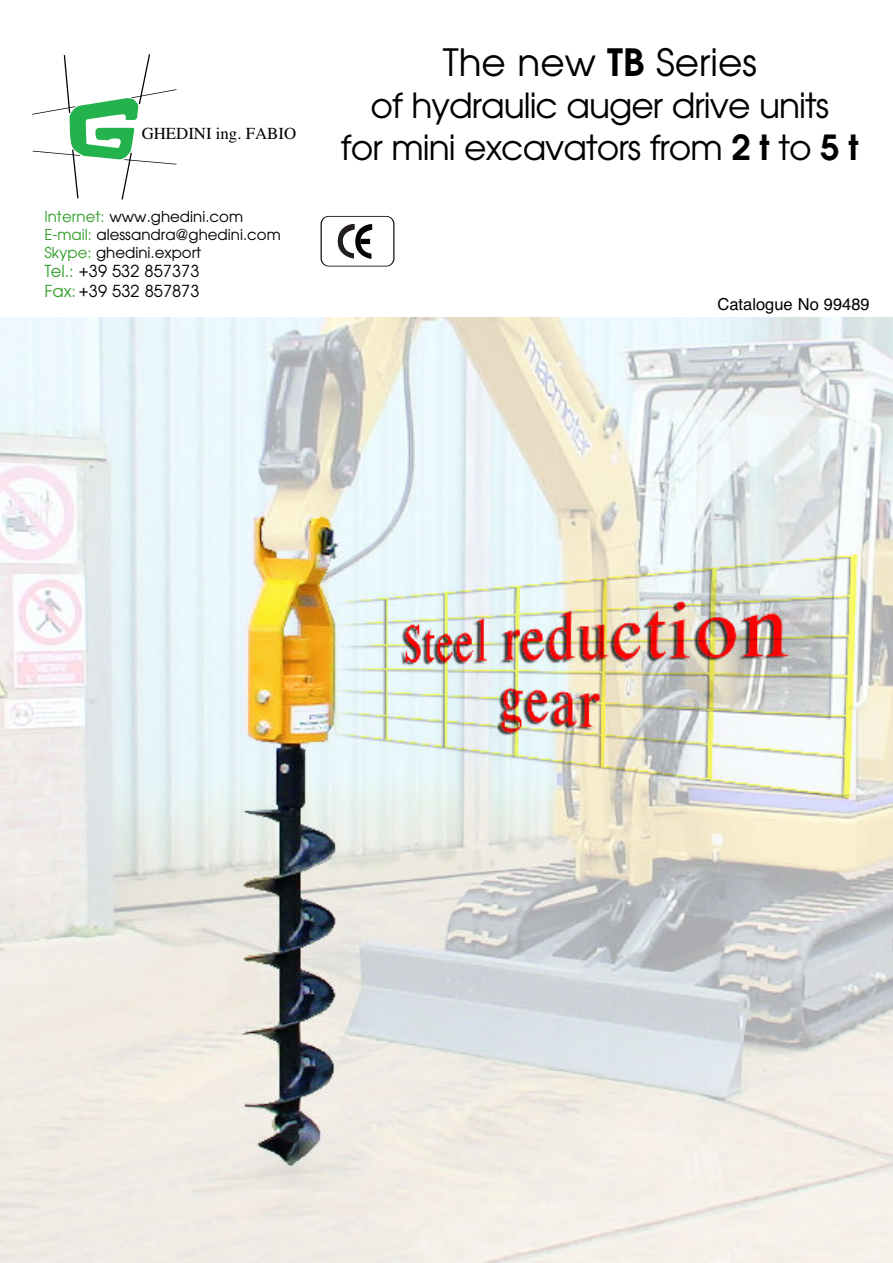
<style>
.page{position:relative;width:893px;height:1263px;background:#fff}
.page>*{position:absolute;margin:0;border:0;box-sizing:border-box;transform-origin:0 0}
.t1{font:37.5px "Avant Garde";color:#000}
.t2{font:34.5px/41.4px "Avant Garde";letter-spacing:-.03em;color:#000;text-align:center}
.t3{font:16.8px "Times";color:#000}
.t4{font:16.5px/19.5px "Avant Garde";color:#000}
.t5{font:16.5px "Helvetica";color:#000}
.t6{font:15px/18px "Avant Garde";color:#000}
.s1{color:#349f2c}
.s2{font-weight:600}
</style>
<div class="page">
<svg style="left:32px;top:54px;width:145px;height:146px"></svg>
<div style="left:321px;top:216px;width:73px;height:50px;border:1px solid #000;border-radius:8px"></div>
<svg style="left:337px;top:223px;width:36px;height:36px"></svg>
<img style="left:0;top:318px;width:893px;height:945px">
<p class="t3" style="left:142px;top:128px;width:156px">GHEDINI ing. FABIO</p>
<p class="t6" style="left:44px;top:207px;width:238px"><span class="s1">Internet:</span> www.ghedini.com<br><span class="s1">E-mail:</span> alessandra@ghedini.com<br><span class="s1">Skype:</span> ghedini.export</p>
<p class="t4" style="left:44px;top:262px;width:157px"><span class="s1">Tel.:</span> +39 532 857373<br><span class="s1">Fax:</span> +39 532 857873</p>
<h1 class="t1" style="left:443px;top:41px;width:316px">The new <span class="s2">TB</span> Series</h1>
<h2 class="t2" style="left:341px;top:86px;width:519px">of hydraulic auger drive units<br>for mini excavators from <span class="s2">2 t</span> to <span class="s2">5 t</span></h2>
<p class="t5" style="left:717px;top:295px;width:154px">Catalogue No 99489</p>
</div>
